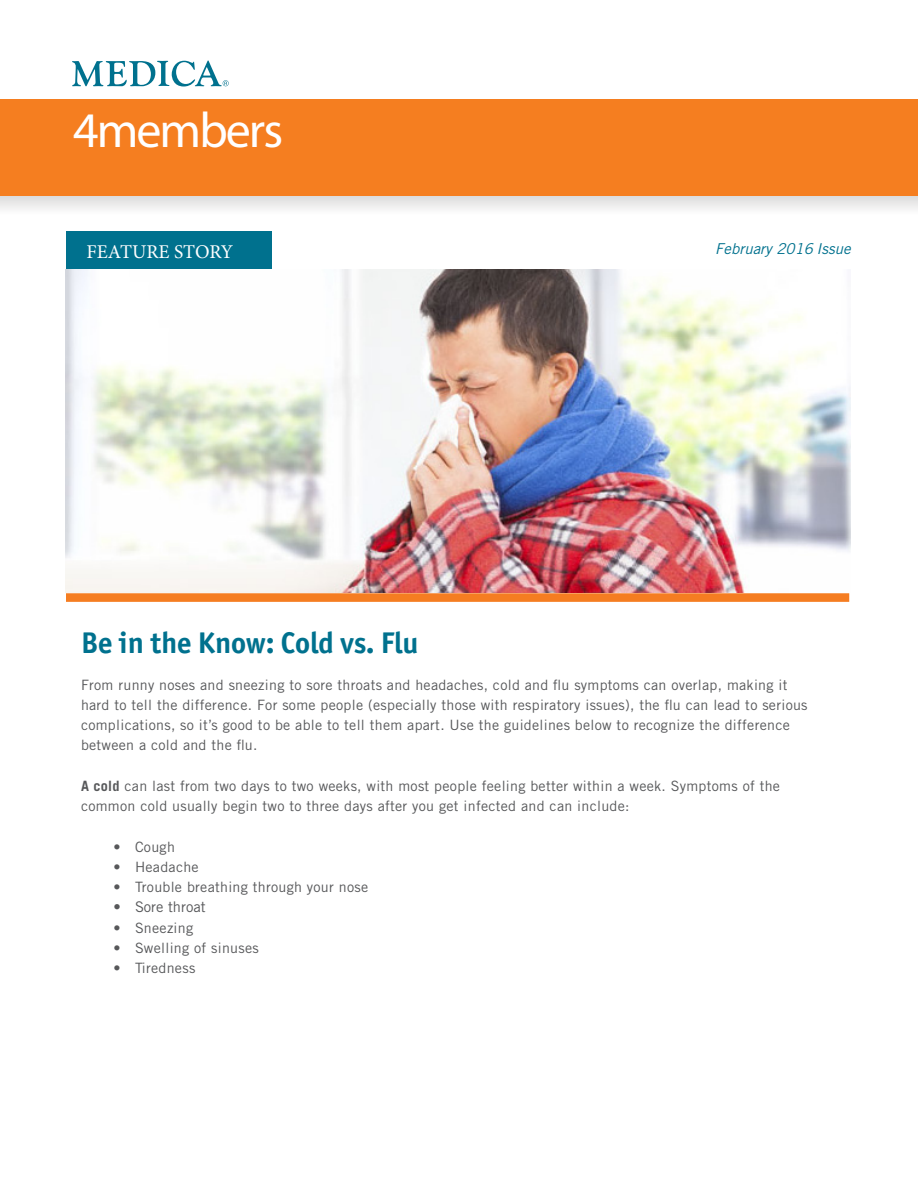
<style>
.page{position:relative;width:918px;height:1188px;background:#fff}
.page>*{position:absolute;margin:0;border:0;box-sizing:border-box;transform-origin:0 0}
.t1{font:700 49.95px "Trade Gothic";letter-spacing:-.04em;color:#fff}
.Headline{font:700 30px "Officina Sans ITC Pro";color:#00718e}
.t2{font:19.5px "Minion Pro";letter-spacing:-.005em;color:#fff}
.t3{font:italic 15px "Trade Gothic LT Std";color:#00718e}
.Body_Copy{font:14.7px "Trade Gothic LT Std";color:#57585a}
.Body_Copy-2{font:14.25px/20.2px "Trade Gothic LT Std";letter-spacing:.02em;color:#57585a}
.s1{font-weight:700}
</style>
<div class="page">
<div style="left:0;top:99px;width:918px;height:87px;background:#f57e20"></div>
<svg style="left:72px;top:60px;width:157px;height:27px"></svg>
<svg style="left:0;top:196px;width:918px;height:14px"></svg>
<div style="left:0;top:180px;width:918px;height:16px;background:#f57e20"></div>
<div style="left:66px;top:231px;width:206px;height:39px;background:#00718e"></div>
<img style="left:66px;top:269px;width:784px;height:324px">
<div style="left:66px;top:593px;width:783px;height:9px;background:#f57d21"></div>
<h1 class="t1" style="left:73px;top:94px;width:211px">4members</h1>
<p class="t2" style="left:87px;top:238px;width:148px">FEATURE STORY</p>
<p class="t3" style="left:715px;top:240px;width:137px">February 2016 Issue</p>
<p class="Headline" style="left:81px;top:624px;width:339px">Be in the Know: Cold vs. Flu</p>
<p class="Body_Copy-2" style="left:81px;top:674px;width:728px">From runny noses and sneezing to sore throats and headaches, cold and flu symptoms can overlap, making it hard to tell the difference. For some people (especially those with respiratory issues), the flu can lead to serious complications, so it’s good to be able to tell them apart. Use the guidelines below to recognize the difference between a cold and the flu.</p>
<p class="Body_Copy-2" style="left:81px;top:775px;width:701px"><span class="s1">A cold</span> can last from two days to two weeks, with most people feeling better within a week. Symptoms of the common cold usually begin two to three days after you get infected and can include:</p>
<p class="Body_Copy-2" style="left:113px;top:836px;width:63px">• Cough</p>
<p class="Body_Copy-2" style="left:113px;top:856px;width:87px">• Headache</p>
<p class="Body_Copy-2" style="left:113px;top:877px;width:256px">• Trouble breathing through your nose</p>
<p class="Body_Copy" style="left:113px;top:898px;width:94px">• Sore throat</p>
<p class="Body_Copy-2" style="left:113px;top:917px;width:81px">• Sneezing</p>
<p class="Body_Copy-2" style="left:113px;top:937px;width:147px">• Swelling of sinuses</p>
<p class="Body_Copy-2" style="left:113px;top:958px;width:83px">• Tiredness</p>
</div>
